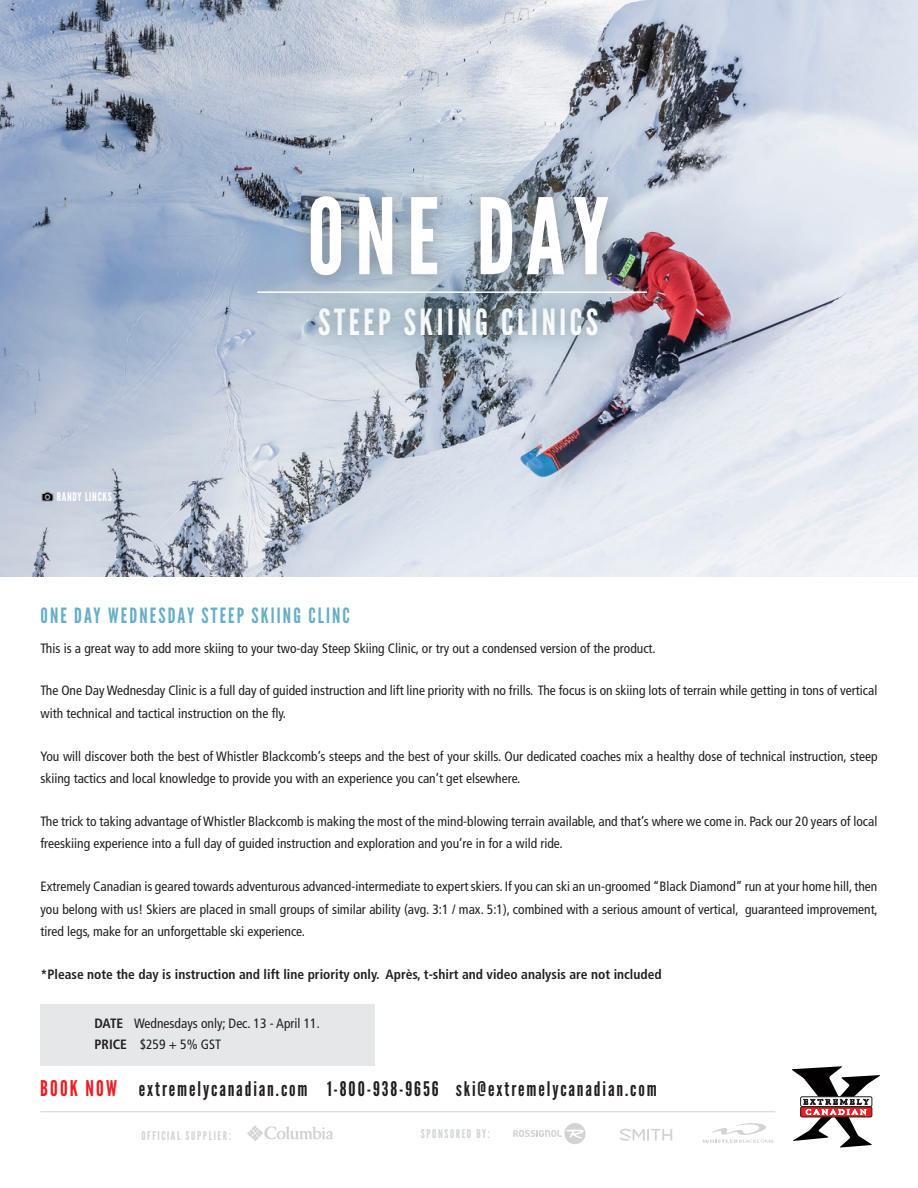
<style>
.page{position:relative;width:918px;height:1188px;background:#fff}
.page>*{position:absolute;margin:0;border:0;box-sizing:border-box;transform-origin:0 0}
.t1{font:105px "League Gothic";letter-spacing:.1em;color:#fff}
.t2{font:36px "League Gothic";letter-spacing:.1em;color:#fff}
.t3{font:21px "League Gothic";letter-spacing:.1em;color:#66afc6}
.t4{font:20.1px "League Gothic";letter-spacing:.095em;color:#231f20}
.t5{font:condensed 13.5px/22.5px "Frutiger LT Std";color:#231f20}
.t6{font:700 condensed 13.5px "Frutiger LT Std";color:#231f20}
.t7{font:12px "League Gothic";letter-spacing:.13em;color:#d1d3d4}
.t8{font:12px "League Gothic";letter-spacing:.06em;color:#fff}
.s1{font-weight:700}
.s2{font-size:21.6px;color:#ed1d24}
</style>
<div class="page">
<div style="left:40px;top:1004px;width:335px;height:62px;background:#e6e7e8"></div>
<img style="left:0;top:0;width:918px;height:577px">
<svg style="left:41px;top:490px;width:12px;height:11px"></svg>
<svg style="left:702px;top:1123px;width:72px;height:20px"></svg>
<svg style="left:247px;top:1125px;width:86px;height:16px"></svg>
<svg style="left:513px;top:1123px;width:73px;height:21px"></svg>
<svg style="left:620px;top:1129px;width:52px;height:12px"></svg>
<svg style="left:792px;top:1066px;width:88px;height:82px"></svg>
<hr style="left:40px;top:1111px;width:735px;height:1px;background:#d1d3d4">
<div style="left:181px;top:67px;width:549px;height:337px;background:#66afc6;opacity:.75"></div>
<div style="left:291px;top:179px;width:335px;height:115px;background:#808285;opacity:.75"></div>
<div style="left:227px;top:247px;width:451px;height:90px;background:#231f20;opacity:.75"></div>
<div style="left:242px;top:272px;width:421px;height:40px;background:#808285;opacity:.75"></div>
<hr style="left:257px;top:291px;width:390px;height:2px;background:#fff">
<h1 class="t1" style="left:307px;top:174px;width:303px">ONE DAY</h1>
<p class="t8" style="left:57px;top:489px;width:57px">RANDY LINCKS</p>
<h2 class="t2" style="left:318px;top:301px;width:282px">STEEP SKIING CLINICS</h2>
<h3 class="t3" style="left:40px;top:603px;width:311px">ONE DAY WEDNESDAY STEEP SKIING CLINC</h3>
<p class="t5" style="left:40px;top:637px;width:617px">This is a great way to add more skiing to your two-day Steep Skiing Clinic, or try out a condensed version of the product.</p>
<p class="t5" style="left:40px;top:680px;width:838px">The One Day Wednesday Clinic is a full day of guided instruction and lift line priority with no frills. The focus is on skiing lots of terrain while getting in tons of vertical with technical and tactical instruction on the fly.</p>
<p class="t5" style="left:40px;top:745px;width:839px">You will discover both the best of Whistler Blackcomb’s steeps and the best of your skills. Our dedicated coaches mix a healthy dose of technical instruction, steep skiing tactics and local knowledge to provide you with an experience you can’t get elsewhere.</p>
<p class="t5" style="left:40px;top:810px;width:838px">The trick to taking advantage of Whistler Blackcomb is making the most of the mind-blowing terrain available, and that’s where we come in. Pack our 20 years of local freeskiing experience into a full day of guided instruction and exploration and you’re in for a wild ride.</p>
<p class="t5" style="left:40px;top:875px;width:839px;text-align:justify">Extremely Canadian is geared towards adventurous advanced-intermediate to expert skiers. If you can ski an un-groomed “Black Diamond” run at your home hill, then you belong with us! Skiers are placed in small groups of similar ability (avg. 3:1 / max. 5:1), combined with a serious amount of vertical, guaranteed improvement, tired legs, make for an unforgettable ski experience.</p>
<p class="t6" style="left:40px;top:966px;width:623px">*Please note the day is instruction and lift line priority only. Après, t-shirt and video analysis are not included</p>
<p class="t5" style="left:94px;top:1014px;width:227px;line-height:20.2px"><span class="s1">DATE</span> Wednesdays only; Dec. 13 - April 11.<br><span class="s1">PRICE</span> $259 + 5% GST</p>
<h3 class="t4" style="left:40px;top:1077px;width:618px"><span class="s2">BOOK NOW</span> extremelycanadian.com 1-800-938-9656 ski@extremelycanadian.com</h3>
<p class="t7" style="left:141px;top:1128px;width:91px">OFFICIAL SUPPLIER:</p>
<p class="t7" style="left:421px;top:1127px;width:71px">SPONSORED BY:</p>
</div>
